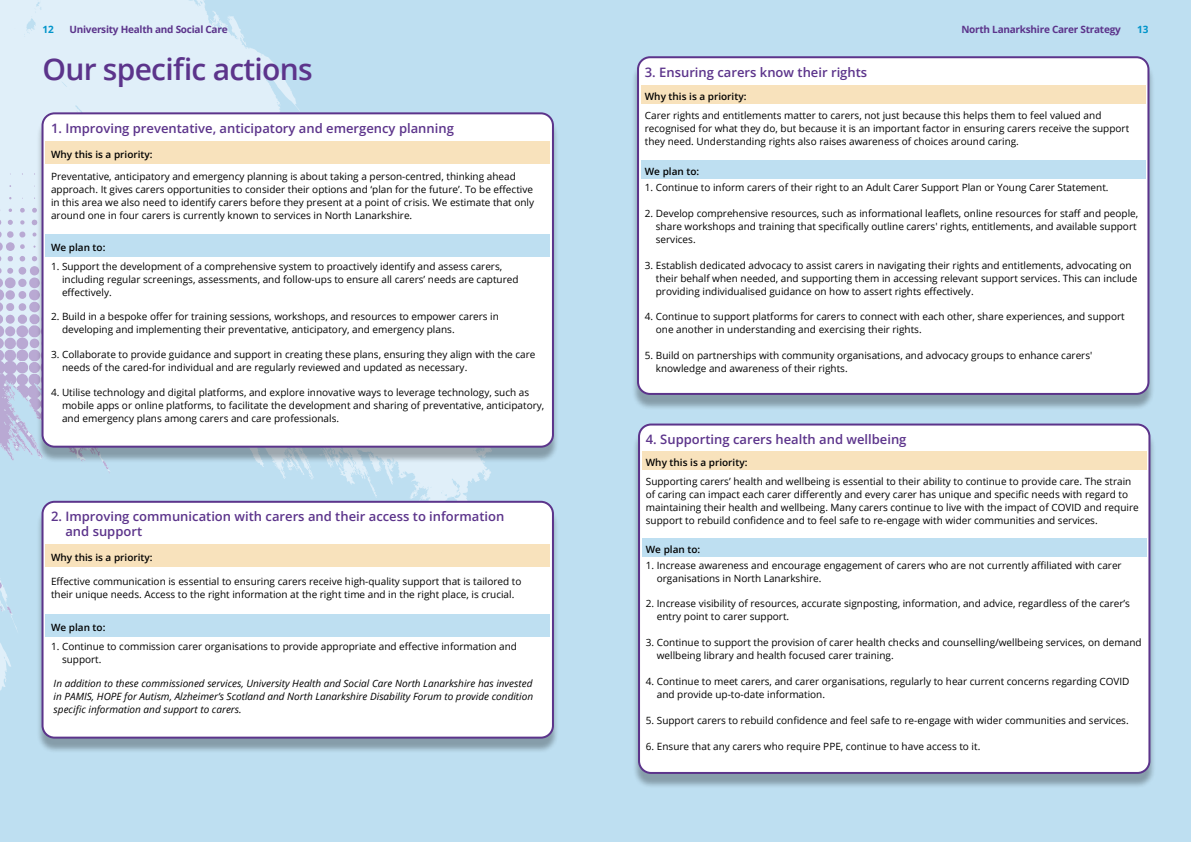
<style>
.page{position:relative;width:1191px;height:842px;background:#bedff1}
.page>*{position:absolute;margin:0;border:0;box-sizing:border-box;transform-origin:0 0}
.t1{font:600 30px "Open Sans";letter-spacing:-.025em;color:#5c348b}
.t2{font:600 13px/15.6px "Open Sans";color:#5c348b}
.t3{font:10px/13px "Open Sans";color:#000}
.t4{font:italic 10px/13px "Open Sans";color:#000;text-align:justify}
.t5{font:600 10px "Open Sans";color:#000}
.t6{font:700 10px "Open Sans";letter-spacing:-.025em;color:#5c348b}
.t7{font:700 10px "Open Sans";color:#0094ca}
</style>
<div class="page">
<svg style="left:0;top:0;width:507px;height:691px"></svg>
<svg style="left:0;top:173px;width:36px;height:288px;background:#ccd0e8"></svg>
<div style="left:36px;top:117px;width:523px;height:346px;background:#000;opacity:.3"></div>
<div style="left:43px;top:113px;width:510px;height:334px;background:#fff;border-radius:12px"></div>
<div style="left:42px;top:112px;width:512px;height:336px;border:2px solid #5c348b;border-radius:12px"></div>
<div style="left:45px;top:141px;width:505px;height:22px;background:#f8e2bc"></div>
<div style="left:45px;top:234px;width:505px;height:22px;background:#bedff1"></div>
<div style="left:36px;top:505px;width:523px;height:249px;background:#000;opacity:.3"></div>
<div style="left:43px;top:502px;width:510px;height:236px;background:#fff;border-radius:12px"></div>
<div style="left:42px;top:501px;width:512px;height:238px;border:2px solid #5c348b;border-radius:12px"></div>
<div style="left:45px;top:544px;width:505px;height:22px;background:#f8e2bc"></div>
<div style="left:45px;top:614px;width:505px;height:22px;background:#bedff1"></div>
<div style="left:631px;top:61px;width:523px;height:349px;background:#000;opacity:.3"></div>
<div style="left:638px;top:57px;width:510px;height:337px;background:#fff;border-radius:12px"></div>
<div style="left:637px;top:56px;width:512px;height:339px;border:2px solid #5c348b;border-radius:12px"></div>
<div style="left:641px;top:85px;width:504px;height:19px;background:#f8e2bc"></div>
<div style="left:641px;top:161px;width:504px;height:18px;background:#bedff1"></div>
<div style="left:632px;top:428px;width:523px;height:361px;background:#000;opacity:.3"></div>
<div style="left:639px;top:424px;width:510px;height:349px;background:#fff;border-radius:12px"></div>
<div style="left:638px;top:423px;width:512px;height:351px;border:2px solid #5c348b;border-radius:12px"></div>
<div style="left:642px;top:451px;width:504px;height:19px;background:#f8e2bc"></div>
<div style="left:642px;top:538px;width:504px;height:19px;background:#bedff1"></div>
<p class="t7" style="left:43px;top:23px;width:13px">12</p>
<p class="t6" style="left:69px;top:23px;width:160px">University Health and Social Care</p>
<p class="t6" style="left:961px;top:23px;width:161px">North Lanarkshire Carer Strategy</p>
<p class="t7" style="left:1137px;top:23px;width:13px">13</p>
<h1 class="t1" style="left:43px;top:48px;width:272px">Our specific actions</h1>
<h2 class="t2" style="left:51px;top:120px;width:404px">1. Improving preventative, anticipatory and emergency planning</h2>
<p class="t5" style="left:51px;top:147px;width:103px">Why this is a priority:</p>
<p class="t3" style="left:51px;top:170px;width:484px">Preventative, anticipatory and emergency planning is about taking a person-centred, thinking ahead approach. It gives carers opportunities to consider their options and ‘plan for the future’. To be effective in this area we also need to identify carers before they present at a point of crisis. We estimate that only around one in four carers is currently known to services in North Lanarkshire.</p>
<p class="t5" style="left:51px;top:240px;width:56px">We plan to:</p>
<p class="t3" style="left:62px;top:259px;width:458px;text-indent:-11px">1. Support the development of a comprehensive system to proactively identify and assess carers, including regular screenings, assessments, and follow-ups to ensure all carers’ needs are captured effectively.</p>
<p class="t3" style="left:62px;top:310px;width:438px;text-indent:-11px">2. Build in a bespoke offer for training sessions, workshops, and resources to empower carers in developing and implementing their preventative, anticipatory, and emergency plans.</p>
<p class="t3" style="left:62px;top:347px;width:475px;text-indent:-11px">3. Collaborate to provide guidance and support in creating these plans, ensuring they align with the care needs of the cared-for individual and are regularly reviewed and updated as necessary.</p>
<p class="t3" style="left:62px;top:385px;width:484px;text-indent:-11px">4. Utilise technology and digital platforms, and explore innovative ways to leverage technology, such as mobile apps or online platforms, to facilitate the development and sharing of preventative, anticipatory, and emergency plans among carers and care professionals.</p>
<h2 class="t2" style="left:65px;top:508px;width:440px;text-indent:-14px">2. Improving communication with carers and their access to information and support</h2>
<p class="t5" style="left:51px;top:550px;width:103px">Why this is a priority:</p>
<p class="t3" style="left:51px;top:574px;width:472px">Effective communication is essential to ensuring carers receive high-quality support that is tailored to their unique needs. Access to the right information at the right time and in the right place, is crucial.</p>
<p class="t5" style="left:51px;top:620px;width:56px">We plan to:</p>
<p class="t3" style="left:62px;top:639px;width:456px;text-indent:-11px">1. Continue to commission carer organisations to provide appropriate and effective information and support.</p>
<p class="t4" style="left:54px;top:677px;width:481px">In addition to these commissioned services, University Health and Social Care North Lanarkshire has invested in PAMIS, HOPE for Autism, Alzheimer’s Scotland and North Lanarkshire Disability Forum to provide condition specific information and support to carers.</p>
<h2 class="t2" style="left:645px;top:64px;width:224px">3. Ensuring carers know their rights</h2>
<p class="t5" style="left:645px;top:89px;width:103px">Why this is a priority:</p>
<p class="t3" style="left:645px;top:109px;width:486px">Carer rights and entitlements matter to carers, not just because this helps them to feel valued and recognised for what they do, but because it is an important factor in ensuring carers receive the support they need. Understanding rights also raises awareness of choices around caring.</p>
<p class="t5" style="left:645px;top:165px;width:56px">We plan to:</p>
<p class="t3" style="left:645px;top:180px;width:465px">1. Continue to inform carers of their right to an Adult Carer Support Plan or Young Carer Statement.</p>
<p class="t3" style="left:656px;top:206px;width:484px;text-indent:-11px">2. Develop comprehensive resources, such as informational leaflets, online resources for staff and people, share workshops and training that specifically outline carers' rights, entitlements, and available support services.</p>
<p class="t3" style="left:656px;top:258px;width:483px;text-indent:-11px">3. Establish dedicated advocacy to assist carers in navigating their rights and entitlements, advocating on their behalf when needed, and supporting them in accessing relevant support services. This can include providing individualised guidance on how to assert rights effectively.</p>
<p class="t3" style="left:656px;top:310px;width:470px;text-indent:-11px">4. Continue to support platforms for carers to connect with each other, share experiences, and support one another in understanding and exercising their rights.</p>
<p class="t3" style="left:656px;top:349px;width:438px;text-indent:-11px">5. Build on partnerships with community organisations, and advocacy groups to enhance carers' knowledge and awareness of their rights.</p>
<h2 class="t2" style="left:646px;top:431px;width:262px">4. Supporting carers health and wellbeing</h2>
<p class="t5" style="left:646px;top:456px;width:103px">Why this is a priority:</p>
<p class="t3" style="left:646px;top:474px;width:494px">Supporting carers’ health and wellbeing is essential to their ability to continue to provide care. The strain of caring can impact each carer differently and every carer has unique and specific needs with regard to maintaining their health and wellbeing. Many carers continue to live with the impact of COVID and require support to rebuild confidence and to feel safe to re-engage with wider communities and services.</p>
<p class="t5" style="left:646px;top:542px;width:56px">We plan to:</p>
<p class="t3" style="left:657px;top:558px;width:466px;text-indent:-11px">1. Increase awareness and encourage engagement of carers who are not currently affiliated with carer organisations in North Lanarkshire.</p>
<p class="t3" style="left:657px;top:597px;width:474px;text-indent:-11px">2. Increase visibility of resources, accurate signposting, information, and advice, regardless of the carer’s entry point to carer support.</p>
<p class="t3" style="left:657px;top:636px;width:486px;text-indent:-11px">3. Continue to support the provision of carer health checks and counselling/wellbeing services, on demand wellbeing library and health focused carer training.</p>
<p class="t3" style="left:657px;top:675px;width:474px;text-indent:-11px">4. Continue to meet carers, and carer organisations, regularly to hear current concerns regarding COVID and provide up-to-date information.</p>
<p class="t3" style="left:646px;top:713px;width:484px">5. Support carers to rebuild confidence and feel safe to re-engage with wider communities and services.</p>
<p class="t3" style="left:646px;top:739px;width:336px">6. Ensure that any carers who require PPE, continue to have access to it.</p>
</div>
